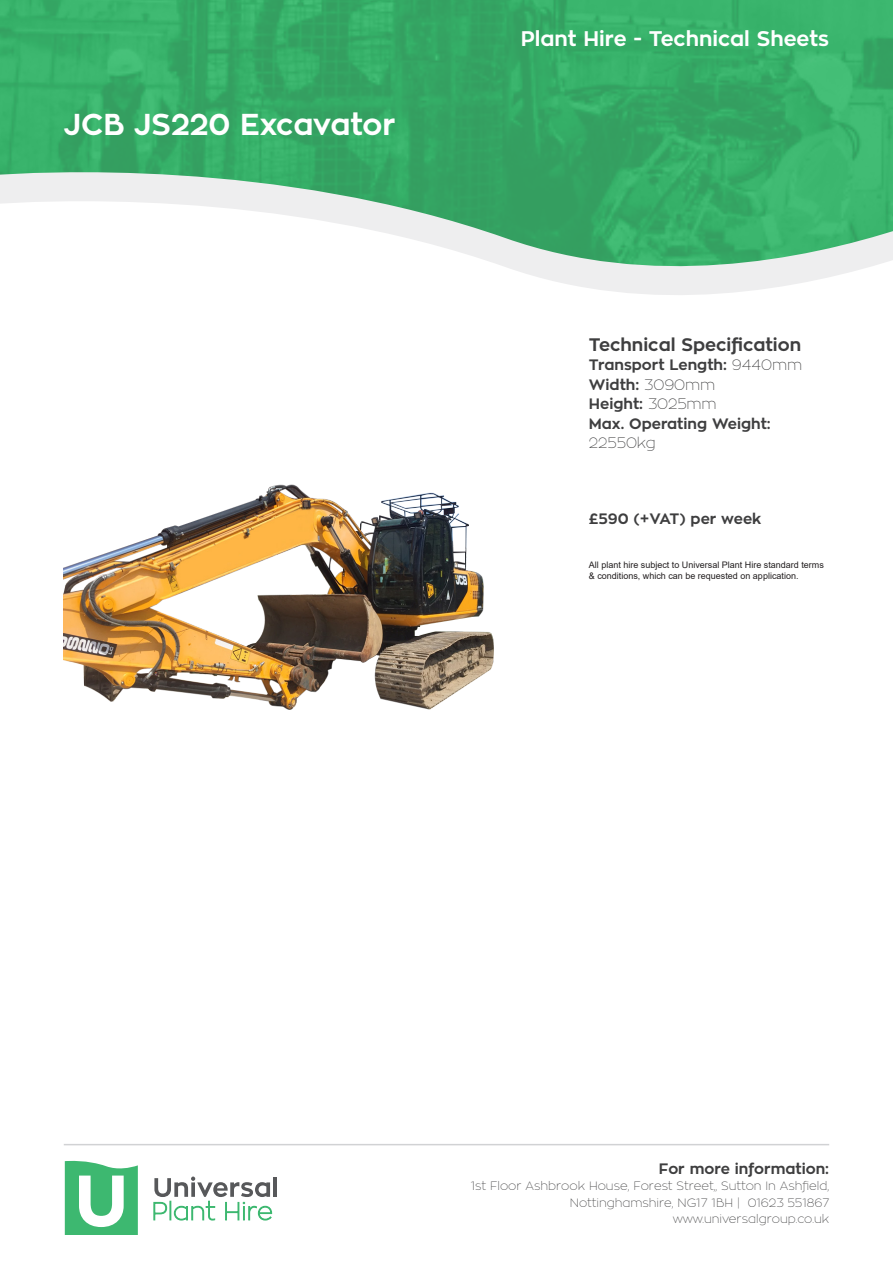
<style>
.page{position:relative;width:893px;height:1263px;background:#fff}
.page>*{position:absolute;margin:0;border:0;box-sizing:border-box;transform-origin:0 0}
.t1{font:700 30px "Zona Pro";color:#fff}
.t2{font:700 21px "Zona Pro";color:#fff}
.t3{font:700 18px "Zona Pro";color:#3e3e3f}
.t4{font:700 15px/19.5px "Zona Pro";color:#3e3e3f}
.t5{font:100 12px/16.5px "Zona Pro";color:#3e3e3f;text-align:right}
.t6{font:9px/10.5px "Arial";color:#231f20}
.s1{font-weight:100}
</style>
<div class="page">
<hr style="left:64px;top:1144px;width:765px;height:1px;background:#d1d2d4">
<img style="left:0;top:0;width:893px;height:158px">
<svg style="left:0;top:158px;width:893px;height:137px"></svg>
<svg style="left:65px;top:1160px;width:73px;height:75px"></svg>
<hr style="left:273px;top:1177px;width:4px;height:20px;background:#57585a">
<svg style="left:153px;top:1176px;width:119px;height:45px"></svg>
<img style="left:64px;top:484px;width:430px;height:226px">
<p class="t1" style="left:64px;top:105px;width:333px">JCB JS220 Excavator</p>
<p class="t2" style="left:521px;top:25px;width:310px">Plant Hire - Technical Sheets</p>
<p class="t3" style="left:589px;top:332px;width:214px">Technical Specification</p>
<p class="t4" style="left:589px;top:355px;width:215px">Transport Length: <span class="s1">9440mm</span></p>
<p class="t4" style="left:589px;top:375px;width:128px">Width: <span class="s1">3090mm</span></p>
<p class="t4" style="left:589px;top:394px;width:129px">Height: <span class="s1">3025mm</span></p>
<p class="t4" style="left:589px;top:414px;width:183px">Max. Operating Weight:<br><span class="s1">22550kg</span></p>
<p class="t4" style="left:589px;top:509px;width:174px">£590 (+VAT) per week</p>
<p class="t6" style="left:589px;top:560px;width:237px">All plant hire subject to Universal Plant Hire standard terms &amp; conditions, which can be requested on application.</p>
<p class="t4" style="left:659px;top:1159px;width:172px">For more information:</p>
<p class="t5" style="left:471px;top:1178px;width:360px">1st Floor Ashbrook House, Forest Street,, Sutton In Ashfield,<br>Nottinghamshire, NG17 1BH | 01623 551867</p>
<p class="t5" style="left:673px;top:1211px;width:158px">www.universalgroup.co.uk</p>
</div>
